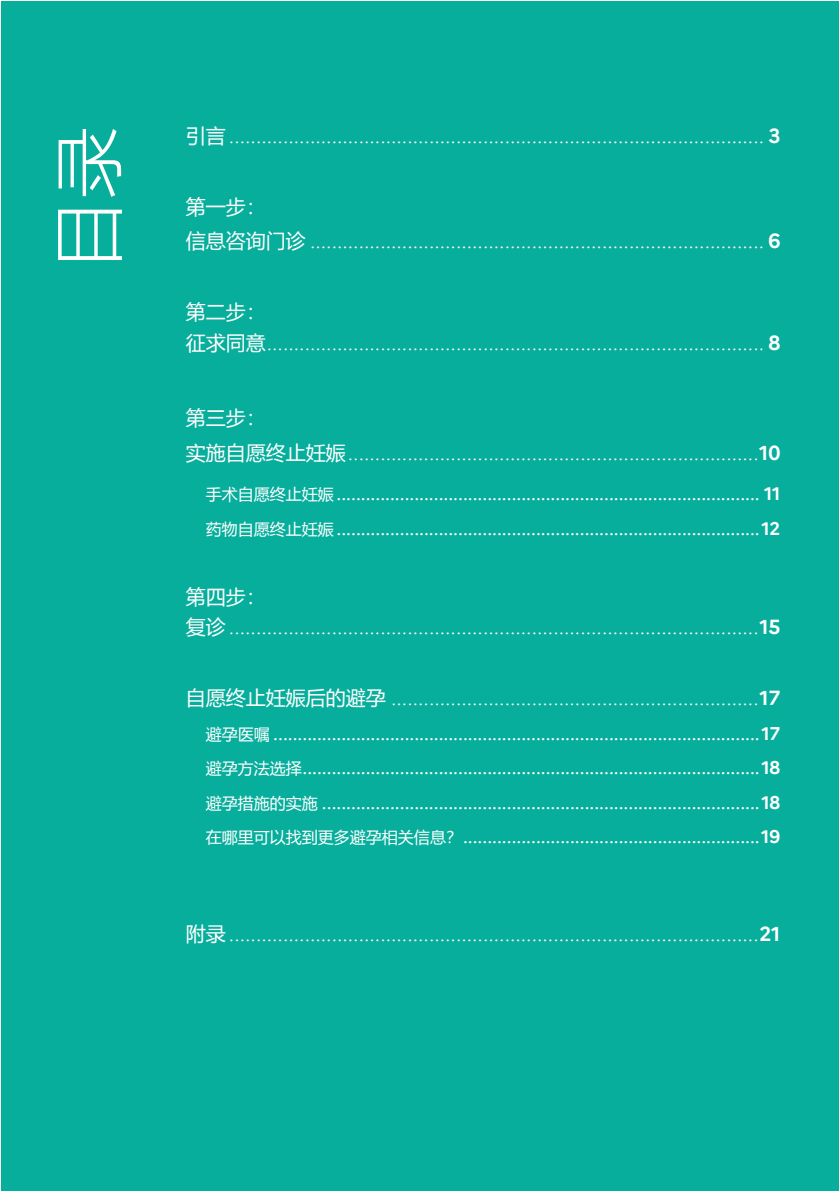
<style>
.page{position:relative;width:840px;height:1191px;background:#fff}
.page>*{position:absolute;margin:0;border:0;box-sizing:border-box;transform-origin:0 0}
.t1{font:300 72px "Microsoft Ya Hei";color:#fff}
.t2{font:300 20px "Marianne";color:#fff}
.t3{font:20px "Microsoft Ya Hei";color:#fff}
.t4{font:18px/34.6px "Marianne";color:#fff}
.s1{font-family:"Microsoft Ya Hei";font-weight:400}
.s2{font-weight:700}
.s3{font-family:"Microsoft Ya Hei";font-size:16px}
</style>
<div class="page">
<div style="left:1px;top:1px;width:837px;height:1190px;background:#07ae9c"></div>
<h1 class="t1" style="left:40px;top:271px;width:145px;rotate:-90deg">目录</h1>
<p class="t2" style="left:186px;top:120px;width:595px"><span class="s1">引言</span> ................................................................................................... <span class="s2">3</span></p>
<p class="t3" style="left:186px;top:193px;width:81px">第一步：</p>
<p class="t2" style="left:186px;top:226px;width:595px"><span class="s1">信息咨询门诊</span> .................................................................................... <span class="s2">6</span></p>
<p class="t3" style="left:186px;top:299px;width:81px">第二步：</p>
<p class="t2" style="left:186px;top:327px;width:595px"><span class="s1">征求同意</span>............................................................................................ <span class="s2">8</span></p>
<p class="t3" style="left:186px;top:404px;width:81px">第三步：</p>
<p class="t2" style="left:186px;top:437px;width:595px"><span class="s1">实施自愿终止妊娠</span>............................................................................<span class="s2">10</span></p>
<p class="t4" style="left:206px;top:475px;width:575px"><span class="s3">手术自愿终止妊娠</span> ....................................................................................... <span class="s2">11</span><span class="s3">药物自愿终止妊娠</span> .......................................................................................<span class="s2">12</span></p>
<p class="t3" style="left:186px;top:583px;width:81px">第四步：</p>
<p class="t2" style="left:186px;top:612px;width:595px"><span class="s1">复诊</span> ..................................................................................................<span class="s2">15</span></p>
<p class="t2" style="left:186px;top:682px;width:596px"><span class="s1">自愿终止妊娠后的避孕</span> ....................................................................<span class="s2">17</span></p>
<p class="t4" style="left:206px;top:714px;width:576px;text-align:justify"><span class="s3">避孕医嘱</span> ....................................................................................................<span class="s2">17</span><span class="s3">避孕方法选择</span>..............................................................................................<span class="s2">18</span><span class="s3">避孕措施的实施</span> ..........................................................................................<span class="s2">18</span><span class="s3">在哪里可以找到更多避孕相关信息？</span>.............................................................<span class="s2">19</span></p>
<p class="t2" style="left:186px;top:918px;width:595px"><span class="s1">附录</span> ..................................................................................................<span class="s2">21</span></p>
</div>
